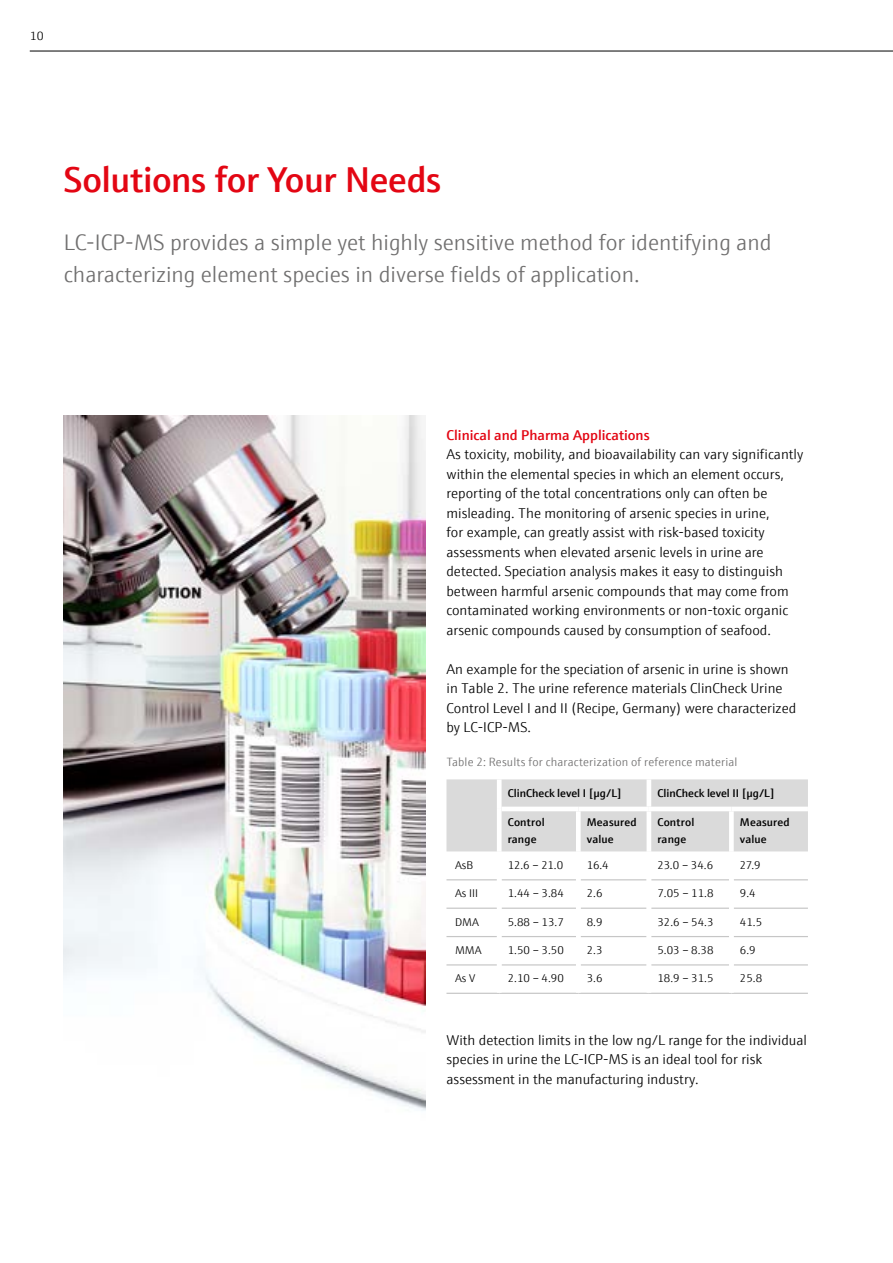
<style>
.page{position:relative;width:893px;height:1263px;background:#fff}
.page>*{position:absolute;margin:0;border:0;box-sizing:border-box;transform-origin:0 0}
.t1{font:600 36px "E+H Sans";letter-spacing:-.01em;color:#e30613}
.t2{font:300 22.5px/32.4px "E+H Sans";color:#706f6f}
.t3{font:300 14.25px/19.5px "E+H Sans";color:#000}
.t4{font:600 14.25px "E+H Sans";color:#e30613}
.t5{font:300 12px "E+H Sans";letter-spacing:.015em;color:#706f6f}
.t6{font:300 12px "E+H Sans";color:#000}
.t7{font:300 11.25px "E+H Sans";color:#000}
.t8{font:600 11.25px/16.5px "E+H Sans";letter-spacing:.01em;color:#000}
</style>
<div class="page">
<img style="left:64px;top:416px;width:361px;height:695px">
<div style="left:446px;top:779px;width:362px;height:72px;background:#dadada"></div>
<hr style="left:446px;top:879px;width:51px;height:1px;background:#c6c6c6">
<hr style="left:446px;top:907px;width:51px;height:2px;background:#c6c6c6">
<hr style="left:446px;top:936px;width:51px;height:1px;background:#c6c6c6">
<hr style="left:446px;top:964px;width:51px;height:1px;background:#c6c6c6">
<hr style="left:446px;top:993px;width:53px;height:1px;background:#c6c6c6">
<hr style="left:502px;top:879px;width:74px;height:1px;background:#c6c6c6">
<hr style="left:581px;top:879px;width:66px;height:1px;background:#c6c6c6">
<hr style="left:651px;top:879px;width:78px;height:1px;background:#c6c6c6">
<hr style="left:734px;top:879px;width:74px;height:1px;background:#c6c6c6">
<hr style="left:502px;top:907px;width:74px;height:2px;background:#c6c6c6">
<hr style="left:581px;top:907px;width:66px;height:2px;background:#c6c6c6">
<hr style="left:651px;top:907px;width:78px;height:2px;background:#c6c6c6">
<hr style="left:734px;top:907px;width:74px;height:2px;background:#c6c6c6">
<hr style="left:502px;top:936px;width:74px;height:1px;background:#c6c6c6">
<hr style="left:581px;top:936px;width:66px;height:1px;background:#c6c6c6">
<hr style="left:651px;top:936px;width:78px;height:1px;background:#c6c6c6">
<hr style="left:734px;top:936px;width:74px;height:1px;background:#c6c6c6">
<hr style="left:502px;top:964px;width:74px;height:1px;background:#c6c6c6">
<hr style="left:581px;top:964px;width:66px;height:1px;background:#c6c6c6">
<hr style="left:651px;top:964px;width:78px;height:1px;background:#c6c6c6">
<hr style="left:734px;top:964px;width:74px;height:1px;background:#c6c6c6">
<hr style="left:499px;top:993px;width:79px;height:1px;background:#c6c6c6">
<hr style="left:578px;top:993px;width:71px;height:1px;background:#c6c6c6">
<hr style="left:649px;top:993px;width:82px;height:1px;background:#c6c6c6">
<hr style="left:731px;top:993px;width:77px;height:1px;background:#c6c6c6">
<div style="left:497px;top:779px;width:5px;height:30px;background:#fff"></div>
<hr style="left:647px;top:779px;width:4px;height:28px;background:#fff">
<div style="left:497px;top:809px;width:5px;height:42px;background:#fff"></div>
<div style="left:576px;top:811px;width:5px;height:40px;background:#fff"></div>
<hr style="left:647px;top:811px;width:4px;height:40px;background:#fff">
<div style="left:729px;top:811px;width:5px;height:40px;background:#fff"></div>
<hr style="left:502px;top:807px;width:76px;height:4px;background:#fff">
<hr style="left:578px;top:807px;width:71px;height:4px;background:#fff">
<hr style="left:649px;top:807px;width:82px;height:4px;background:#fff">
<hr style="left:731px;top:807px;width:77px;height:4px;background:#fff">
<hr style="left:30px;top:51px;width:863px;height:1px;background:#000">
<p class="t6" style="left:30px;top:27px;width:15px">10</p>
<h1 class="t1" style="left:64px;top:152px;width:379px">Solutions for Your Needs</h1>
<h2 class="t2" style="left:64px;top:224px;width:709px">LC-ICP-MS provides a simple yet highly sensitive method for identifying and characterizing element species in diverse fields of application.</h2>
<p class="t4" style="left:446px;top:424px;width:205px">Clinical and Pharma Applications</p>
<p class="t3" style="left:446px;top:444px;width:358px">As toxicity, mobility, and bioavailability can vary significantly within the elemental species in which an element occurs, reporting of the total concentrations only can often be misleading. The monitoring of arsenic species in urine,<br>for example, can greatly assist with risk-based toxicity assessments when elevated arsenic levels in urine are detected. Speciation analysis makes it easy to distinguish between harmful arsenic compounds that may come from contaminated working environments or non-toxic organic arsenic compounds caused by consumption of seafood.</p>
<p class="t3" style="left:446px;top:658px;width:351px">An example for the speciation of arsenic in urine is shown in Table 2. The urine reference materials ClinCheck Urine Control Level I and II (Recipe, Germany) were characterized by LC-ICP-MS.</p>
<p class="t5" style="left:446px;top:753px;width:292px">Table 2: Results for characterization of reference material</p>
<p class="t8" style="left:508px;top:784px;width:115px">ClinCheck level I [µg/L]</p>
<p class="t8" style="left:657px;top:784px;width:119px">ClinCheck level II [µg/L]</p>
<p class="t8" style="left:508px;top:813px;width:38px">Control range</p>
<p class="t8" style="left:587px;top:813px;width:51px">Measured value</p>
<p class="t8" style="left:657px;top:813px;width:38px">Control range</p>
<p class="t8" style="left:740px;top:813px;width:51px">Measured value</p>
<p class="t7" style="left:455px;top:857px;width:20px">AsB</p>
<p class="t7" style="left:508px;top:857px;width:57px">12.6 – 21.0</p>
<p class="t7" style="left:587px;top:857px;width:23px">16.4</p>
<p class="t7" style="left:657px;top:857px;width:57px">23.0 – 34.6</p>
<p class="t7" style="left:740px;top:857px;width:22px">27.9</p>
<p class="t7" style="left:455px;top:885px;width:25px">As III</p>
<p class="t7" style="left:508px;top:885px;width:58px">1.44 – 3.84</p>
<p class="t7" style="left:587px;top:885px;width:17px">2.6</p>
<p class="t7" style="left:657px;top:885px;width:58px">7.05 – 11.8</p>
<p class="t7" style="left:740px;top:885px;width:17px">9.4</p>
<p class="t7" style="left:455px;top:913px;width:25px">DMA</p>
<p class="t7" style="left:508px;top:913px;width:58px">5.88 – 13.7</p>
<p class="t7" style="left:587px;top:913px;width:17px">8.9</p>
<p class="t7" style="left:657px;top:913px;width:58px">32.6 – 54.3</p>
<p class="t7" style="left:740px;top:913px;width:24px">41.5</p>
<p class="t7" style="left:455px;top:942px;width:28px">MMA</p>
<p class="t7" style="left:508px;top:942px;width:58px">1.50 – 3.50</p>
<p class="t7" style="left:587px;top:942px;width:17px">2.3</p>
<p class="t7" style="left:657px;top:942px;width:58px">5.03 – 8.38</p>
<p class="t7" style="left:740px;top:942px;width:17px">6.9</p>
<p class="t7" style="left:455px;top:970px;width:22px">As V</p>
<p class="t7" style="left:508px;top:970px;width:58px">2.10 – 4.90</p>
<p class="t7" style="left:587px;top:970px;width:17px">3.6</p>
<p class="t7" style="left:657px;top:970px;width:58px">18.9 – 31.5</p>
<p class="t7" style="left:740px;top:970px;width:24px">25.8</p>
<p class="t3" style="left:446px;top:1029px;width:362px">With detection limits in the low ng/L range for the individual species in urine the LC-ICP-MS is an ideal tool for risk assessment in the manufacturing industry.</p>
</div>
